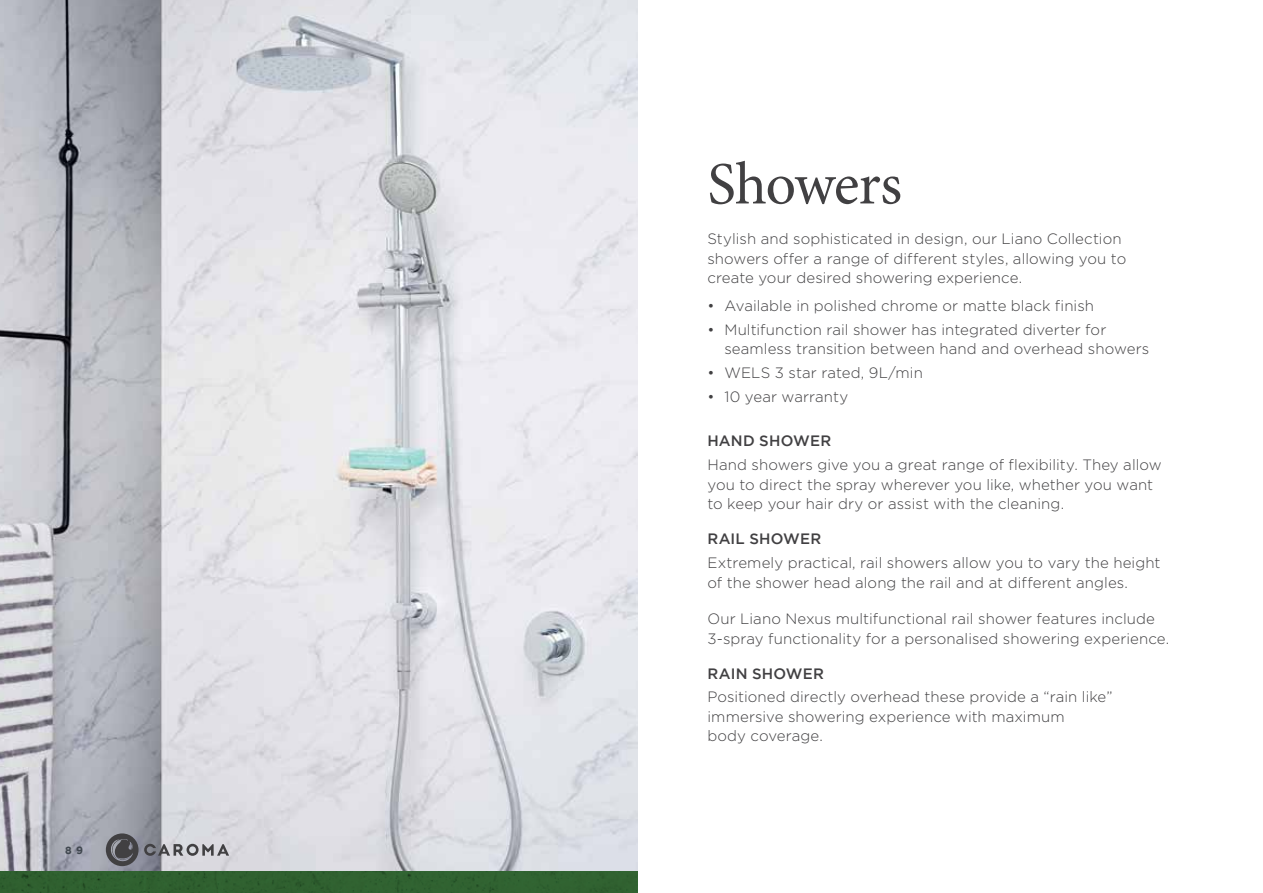
<style>
.page{position:relative;width:1263px;height:893px;background:#fff}
.page>*{position:absolute;margin:0;border:0;box-sizing:border-box;transform-origin:0 0}
.t1{font:60px "Minion Pro";letter-spacing:-.02em;color:#414042}
.t2{font:300 15px/19.5px "Gotham";letter-spacing:.005em;color:#414042}
.t3{font:500 15px "Gotham";letter-spacing:.015em;color:#414042}
.t4{font:700 10.5px "Gotham";color:#414042}
.t5{font:700 10.5px "Gotham";color:#40474f}
</style>
<div class="page">
<img style="left:0;top:0;width:637px;height:871px">
<svg style="left:106px;top:833px;width:123px;height:33px;background:#9a9ba1"></svg>
<div style="left:0;top:871px;width:637px;height:22px;background:#306130"></div>
<p class="t5" style="left:65px;top:844px;width:19px">8 9</p>
<p class="t4" style="left:65px;top:844px;width:17px">1 8</p>
<h1 class="t1" style="left:707px;top:144px;width:196px">Showers</h1>
<p class="t2" style="left:707px;top:229px;width:420px">Stylish and sophisticated in design, our Liano Collection showers offer a range of different styles, allowing you to create your desired showering experience.</p>
<p class="t2" style="left:707px;top:296px;width:388px">• Available in polished chrome or matte black finish</p>
<p class="t2" style="left:724px;top:320px;width:426px;text-indent:-17px">• Multifunction rail shower has integrated diverter for seamless transition between hand and overhead showers</p>
<p class="t2" style="left:707px;top:363px;width:217px">• WELS 3 star rated, 9L/min</p>
<p class="t2" style="left:707px;top:387px;width:142px">• 10 year warranty</p>
<p class="t3" style="left:707px;top:433px;width:125px">HAND SHOWER</p>
<p class="t2" style="left:707px;top:455px;width:456px">Hand showers give you a great range of flexibility. They allow you to direct the spray wherever you like, whether you want to keep your hair dry or assist with the cleaning.</p>
<p class="t3" style="left:707px;top:530px;width:115px">RAIL SHOWER</p>
<p class="t2" style="left:707px;top:553px;width:455px">Extremely practical, rail showers allow you to vary the height of the shower head along the rail and at different angles.</p>
<p class="t2" style="left:707px;top:609px;width:463px">Our Liano Nexus multifunctional rail shower features include<br>3-spray functionality for a personalised showering experience.</p>
<p class="t3" style="left:707px;top:665px;width:118px">RAIN SHOWER</p>
<p class="t2" style="left:707px;top:687px;width:407px">Positioned directly overhead these provide a “rain like” immersive showering experience with maximum<br>body coverage.</p>
</div>
